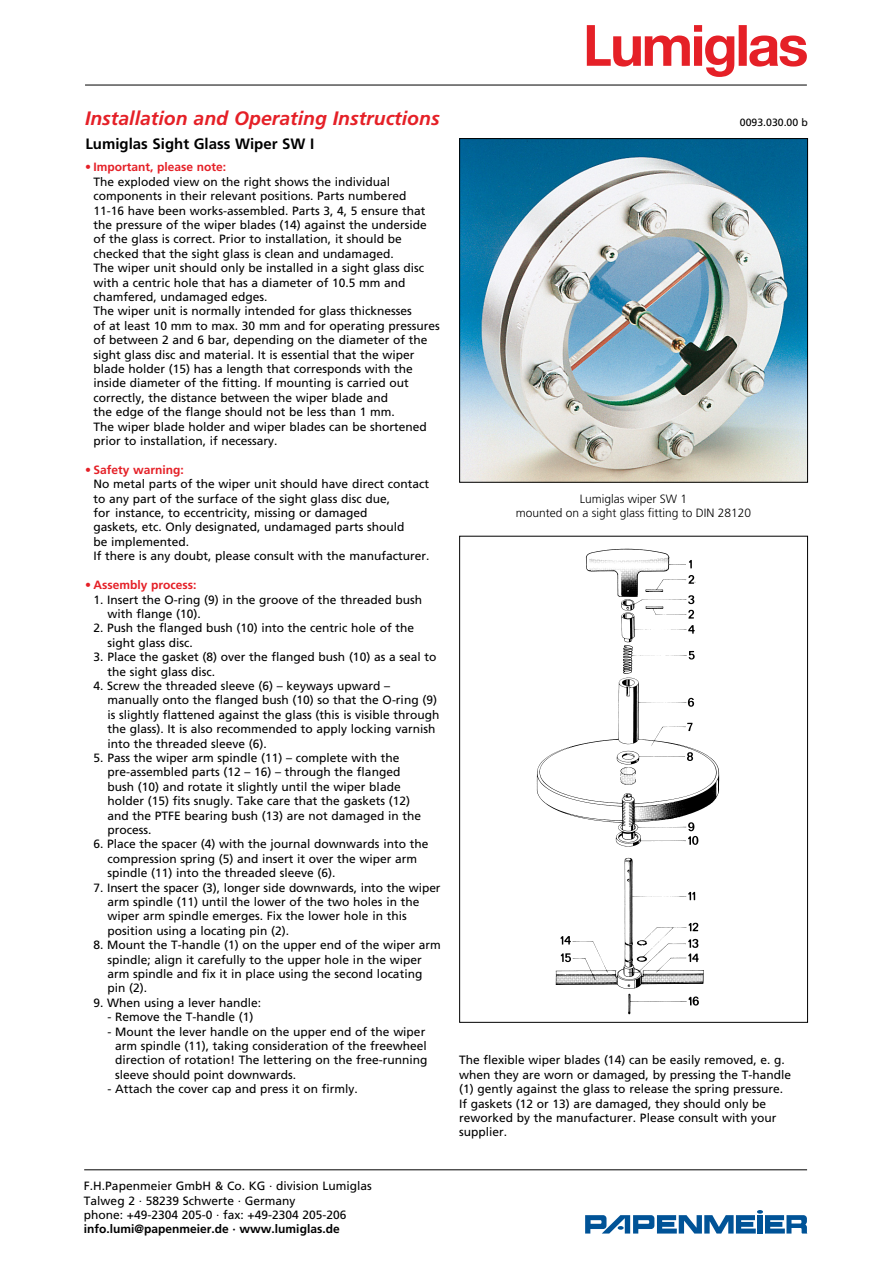
<style>
.page{position:relative;width:893px;height:1263px;background:#fff}
.page>*{position:absolute;margin:0;border:0;box-sizing:border-box;transform-origin:0 0}
.t1{font:italic 700 19.35px "Frutiger";color:#e52027}
.t2{font:700 15px "Frutiger";color:#000}
.t3{font:12px/14.4px "Frutiger";color:#000}
.t4{font:700 12px "Frutiger";color:#e52027}
.Bildunterschrift{font:300 12px "Frutiger";color:#000}
.t5{font:700 12px "Frutiger";color:#000}
.t6{font:10.5px "Frutiger";color:#000}
</style>
<div class="page">
<img style="left:461px;top:140px;width:345px;height:341px">
<div style="left:459px;top:138px;width:349px;height:345px;border:1px solid #000"></div>
<img style="left:536px;top:548px;width:184px;height:467px">
<svg style="left:585px;top:1210px;width:222px;height:23px"></svg>
<hr style="left:85px;top:85px;width:722px;height:1px;background:#000">
<svg style="left:587px;top:25px;width:220px;height:52px"></svg>
<hr style="left:84px;top:1169px;width:723px;height:1px;background:#000">
<p class="t1" style="left:85px;top:107px;width:356px">Installation and Operating Instructions</p>
<p class="t2" style="left:85px;top:135px;width:230px">Lumiglas Sight Glass Wiper SW I</p>
<p class="t4" style="left:85px;top:160px;width:143px">• Important, please note:</p>
<p class="t3" style="left:94px;top:175px;width:298px">The exploded view on the right shows the individual</p>
<p class="t3" style="left:94px;top:189px;width:314px">components in their relevant positions. Parts numbered</p>
<p class="t3" style="left:94px;top:203px;width:335px">11-16 have been works-assembled. Parts 3, 4, 5 ensure that the pressure of the wiper blades (14) against the underside</p>
<p class="t3" style="left:94px;top:232px;width:310px">of the glass is correct. Prior to installation, it should be</p>
<p class="t3" style="left:94px;top:247px;width:302px">checked that the sight glass is clean and undamaged.</p>
<p class="t3" style="left:94px;top:261px;width:332px">The wiper unit should only be installed in a sight glass disc with a centric hole that has a diameter of 10.5 mm and</p>
<p class="t3" style="left:94px;top:290px;width:176px">chamfered, undamaged edges.</p>
<p class="t3" style="left:94px;top:304px;width:320px">The wiper unit is normally intended for glass thicknesses</p>
<p class="t3" style="left:94px;top:319px;width:348px">of at least 10 mm to max. 30 mm and for operating pressures of between 2 and 6 bar, depending on the diameter of the sight glass disc and material. It is essential that the wiper blade holder (15) has a length that corresponds with the inside diameter of the fitting. If mounting is carried out</p>
<p class="t3" style="left:94px;top:391px;width:296px">correctly, the distance between the wiper blade and</p>
<p class="t3" style="left:94px;top:405px;width:303px">the edge of the flange should not be less than 1 mm.</p>
<p class="t3" style="left:94px;top:419px;width:335px">The wiper blade holder and wiper blades can be shortened prior to installation, if necessary.</p>
<p class="t4" style="left:85px;top:463px;width:100px">• Safety warning:</p>
<p class="t3" style="left:94px;top:477px;width:337px">No metal parts of the wiper unit should have direct contact to any part of the surface of the sight glass disc due,</p>
<p class="t3" style="left:94px;top:506px;width:275px">for instance, to eccentricity, missing or damaged</p>
<p class="t3" style="left:94px;top:520px;width:312px">gaskets, etc. Only designated, undamaged parts should</p>
<p class="t3" style="left:94px;top:535px;width:97px">be implemented.</p>
<p class="t3" style="left:94px;top:549px;width:337px">If there is any doubt, please consult with the manufacturer.</p>
<p class="t4" style="left:85px;top:578px;width:113px">• Assembly process:</p>
<p class="t3" style="left:108px;top:592px;width:316px;text-indent:-14px">1. Insert the O-ring (9) in the groove of the threaded bush with flange (10).</p>
<p class="t3" style="left:108px;top:621px;width:308px;text-indent:-14px">2. Push the flanged bush (10) into the centric hole of the sight glass disc.</p>
<p class="t3" style="left:108px;top:650px;width:330px;text-indent:-14px">3. Place the gasket (8) over the flanged bush (10) as a seal to the sight glass disc.</p>
<p class="t3" style="left:94px;top:679px;width:298px">4. Screw the threaded sleeve (6) – keyways upward –</p>
<p class="t3" style="left:108px;top:693px;width:331px">manually onto the flanged bush (10) so that the O-ring (9)</p>
<p class="t3" style="left:108px;top:707px;width:333px">is slightly flattened against the glass (this is visible through the glass). It is also recommended to apply locking varnish into the threaded sleeve (6).</p>
<p class="t3" style="left:94px;top:751px;width:307px">5. Pass the wiper arm spindle (11) – complete with the</p>
<p class="t3" style="left:108px;top:765px;width:294px">pre-assembled parts (12 – 16) – through the flanged</p>
<p class="t3" style="left:108px;top:779px;width:295px">bush (10) and rotate it slightly until the wiper blade</p>
<p class="t3" style="left:108px;top:794px;width:304px">holder (15) fits snugly. Take care that the gaskets (12)</p>
<p class="t3" style="left:108px;top:808px;width:315px">and the PTFE bearing bush (13) are not damaged in the process.</p>
<p class="t3" style="left:108px;top:837px;width:322px;text-indent:-14px">6. Place the spacer (4) with the journal downwards into the compression spring (5) and insert it over the wiper arm spindle (11) into the threaded sleeve (6).</p>
<p class="t3" style="left:108px;top:880px;width:335px;text-indent:-14px">7. Insert the spacer (3), longer side downwards, into the wiper arm spindle (11) until the lower of the two holes in the wiper arm spindle emerges. Fix the lower hole in this</p>
<p class="t3" style="left:108px;top:923px;width:183px">position using a locating pin (2).</p>
<p class="t3" style="left:94px;top:938px;width:349px;text-align:center">8. Mount the T-handle (1) on the upper end of the wiper arm spindle; align it carefully to the upper hole in the wiper<br>arm spindle and fix it in place using the second locating</p>
<p class="t3" style="left:108px;top:981px;width:41px">pin (2).</p>
<p class="t3" style="left:94px;top:995px;width:169px">9. When using a lever handle:</p>
<p class="t3" style="left:108px;top:1010px;width:148px">- Remove the T-handle (1)</p>
<p class="t3" style="left:115px;top:1024px;width:314px;text-indent:-8px">- Mount the lever handle on the upper end of the wiper arm spindle (11), taking consideration of the freewheel direction of rotation! The lettering on the free-running sleeve should point downwards.</p>
<p class="t3" style="left:108px;top:1082px;width:252px">- Attach the cover cap and press it on firmly.</p>
<p class="t3" style="left:84px;top:1179px;width:289px">F.H.Papenmeier GmbH &amp; Co. KG · division Lumiglas</p>
<p class="t3" style="left:84px;top:1193px;width:213px">Talweg 2 · 58239 Schwerte · Germany</p>
<p class="t3" style="left:84px;top:1207px;width:264px">phone: +49-2304 205-0 · fax: +49-2304 205-206</p>
<p class="t5" style="left:84px;top:1222px;width:257px">info.lumi@papenmeier.de · www.lumiglas.de</p>
<p class="t6" style="left:740px;top:116px;width:70px">0093.030.00 b</p>
<p class="Bildunterschrift" style="left:580px;top:492px;width:109px">Lumiglas wiper SW 1</p>
<p class="Bildunterschrift" style="left:516px;top:506px;width:237px">mounted on a sight glass fitting to DIN 28120</p>
<p class="t3" style="left:459px;top:1053px;width:333px">The flexible wiper blades (14) can be easily removed, e. g. when they are worn or damaged, by pressing the T-handle (1) gently against the glass to release the spring pressure.</p>
<p class="t3" style="left:459px;top:1096px;width:308px">If gaskets (12 or 13) are damaged, they should only be</p>
<p class="t3" style="left:459px;top:1111px;width:319px">reworked by the manufacturer. Please consult with your</p>
<p class="t3" style="left:459px;top:1125px;width:50px">supplier.</p>
</div>
